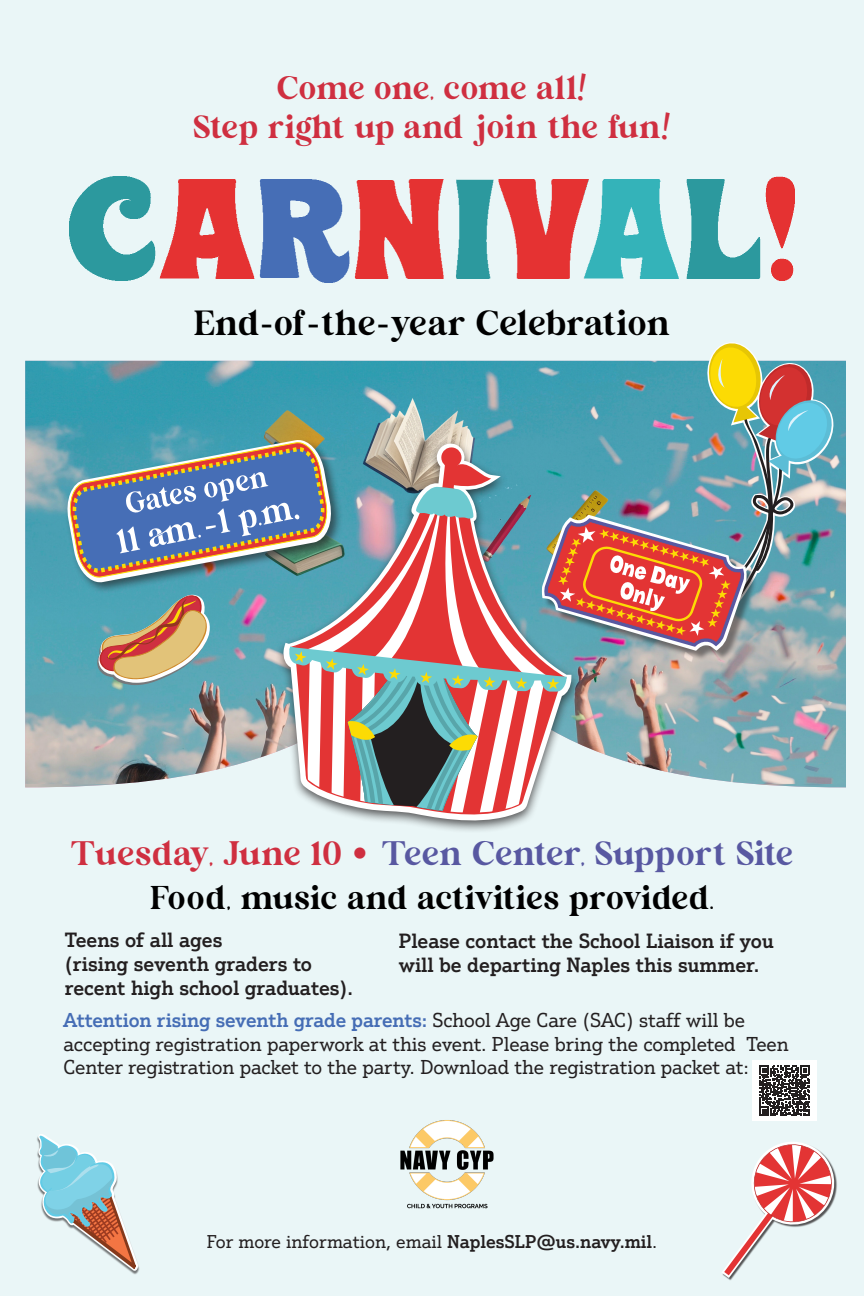
<style>
.page{position:relative;width:864px;height:1296px;background:#eaf6f7}
.page>*{position:absolute;margin:0;border:0;box-sizing:border-box;transform-origin:0 0}
.t1{font:35px "Britania Ligatura";color:#000}
.t2{font:34px "Britania Ligatura";letter-spacing:.015em;color:#5858a1}
.t3{font:33px "Britania Ligatura";letter-spacing:-.005em;color:#000}
.t4{font:32.5px "Britania Ligatura";color:#cf2f40}
.t5{font:500 20px "Justus Pro";color:#231f20}
.t6{font:19.5px/23.4px "Justus Pro";letter-spacing:-.005em;color:#231f20}
.t7{font:18px "Justus Pro";color:#231f20}
.s1{font-family:"Bocah"}
.s2{font-family:"Acumin Variable Concept"}
.s3{color:#cf2f40}
.s4{font-family:"Arial";font-weight:900;color:#cf2f40}
.s5{font-weight:500;color:#456db5}
.s6{font-weight:500}
</style>
<div class="page">
<img style="left:25px;top:361px;width:821px;height:426px">
<img style="left:69px;top:176px;width:726px;height:107px">
<svg style="left:722px;top:1142px;width:115px;height:136px"></svg>
<div style="left:37px;top:1135px;width:103px;height:140px;background:#231f20;opacity:.59"></div>
<svg style="left:37px;top:1134px;width:102px;height:137px"></svg>
<div style="left:275px;top:439px;width:306px;height:395px;background:#231f20;opacity:.75"></div>
<img style="left:67px;top:342px;width:768px;height:480px">
<img style="left:400px;top:1120px;width:94px;height:89px">
<div style="left:753px;top:1060px;width:64px;height:61px;background:#fff"></div>
<svg style="left:760px;top:1066px;width:50px;height:50px"></svg>
<p class="t4" style="left:277px;top:73px;width:311px">Come one, come all<span class="s1">!</span></p>
<p class="t4" style="left:193px;top:112px;width:479px">Step right up and join the fun<span class="s1">!</span></p>
<p class="t1" style="left:194px;top:308px;width:478px">End<span class="s2">-</span>of<span class="s2">-</span>the<span class="s2">-</span>year Celebration</p>
<p class="t2" style="left:71px;top:839px;width:724px"><span class="s3">Tuesday, June 10</span> <span class="s4">•</span> Teen Center, Support Site</p>
<p class="t3" style="left:150px;top:883px;width:565px">Food, music and activities provided.</p>
<p class="t5" style="left:65px;top:927px;width:159px">Teens of all ages</p>
<p class="t5" style="left:65px;top:951px;width:249px">(rising seventh graders to</p>
<p class="t5" style="left:65px;top:975px;width:290px">recent high school graduates).</p>
<p class="t5" style="left:399px;top:928px;width:376px">Please contact the School Liaison if you</p>
<p class="t5" style="left:399px;top:952px;width:362px">will be departing Naples this summer.</p>
<p class="t6" style="left:63px;top:1008px;width:727px"><span class="s5">Attention rising seventh grade parents:</span> School Age Care (SAC) staff will be accepting registration paperwork at this event. Please bring the completed Teen<br>Center registration packet to the party. Download the registration packet at:</p>
<p class="t7" style="left:207px;top:1230px;width:452px">For more information, email <span class="s6">NaplesSLP@us.navy.mil</span>.</p>
</div>
